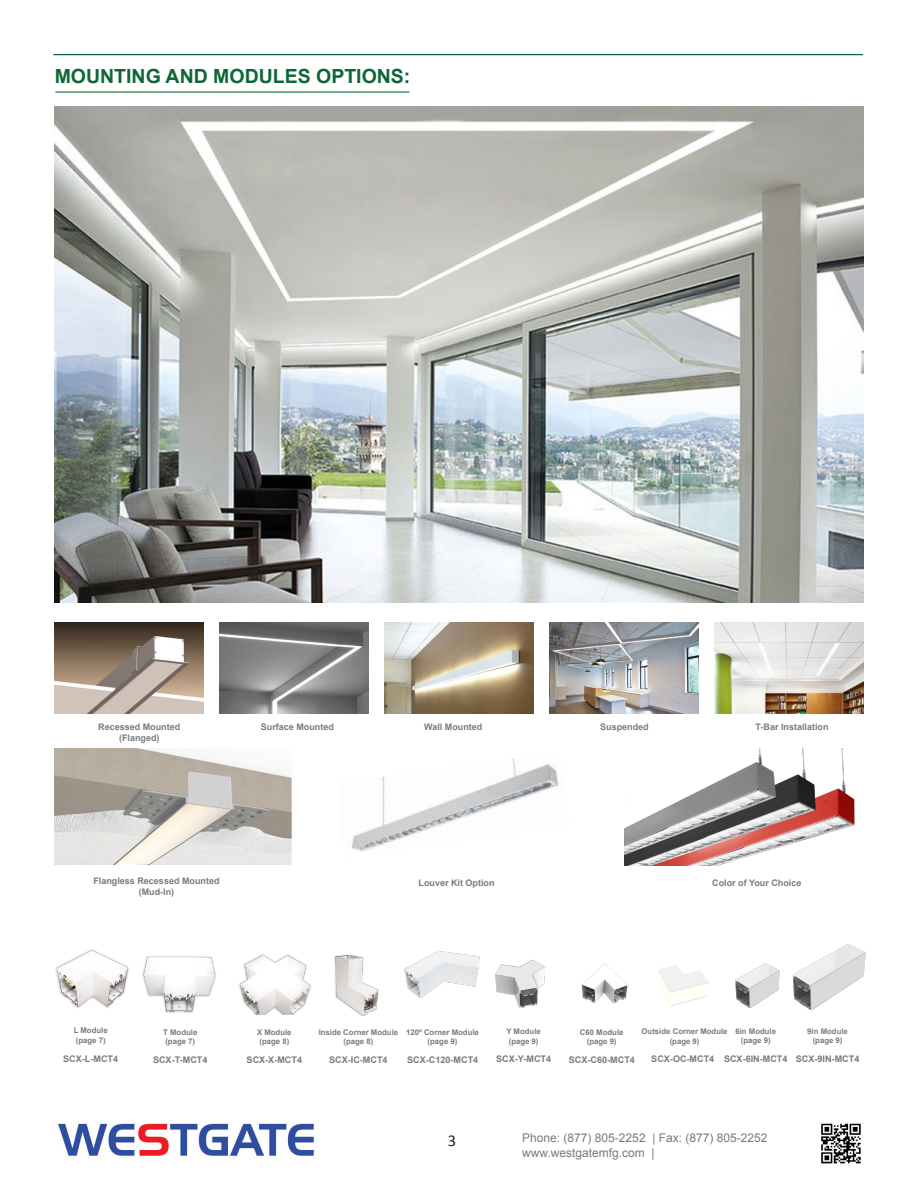
<style>
.page{position:relative;width:918px;height:1188px;background:#fff}
.page>*{position:absolute;margin:0;border:0;box-sizing:border-box;transform-origin:0 0}
.t1{font:700 19.5px "Arial";color:#0d6736}
.t2{font:16.5px "Calibri";color:#231f20}
.t3{font:12px "Arial";color:#787a7d}
.CONTENT_TEXT10{font:700 9.15px "Arial";color:#7a7b7e}
.CONTENT_TEXT10-2{font:700 9px "Arial";color:#7a7b7e}
.CONTENT_TEXT10-3{font:700 7.8px "Arial";color:#7a7b7e}
</style>
<div class="page">
<img style="left:54px;top:622px;width:149px;height:91px">
<img style="left:54px;top:748px;width:237px;height:116px">
<img style="left:219px;top:622px;width:149px;height:91px">
<img style="left:352px;top:758px;width:207px;height:94px">
<img style="left:385px;top:622px;width:149px;height:91px">
<img style="left:625px;top:748px;width:230px;height:118px">
<img style="left:550px;top:622px;width:149px;height:91px">
<img style="left:715px;top:622px;width:149px;height:91px">
<img style="left:58px;top:1123px;width:256px;height:34px">
<img style="left:821px;top:1123px;width:40px;height:41px">
<img style="left:54px;top:107px;width:810px;height:496px">
<hr style="left:54px;top:54px;width:809px;height:1px;background:#0d6736">
<hr style="left:55px;top:92px;width:354px;height:1px;background:#0d6736">
<img style="left:239px;top:954px;width:72px;height:61px">
<img style="left:334px;top:954px;width:45px;height:61px">
<img style="left:404px;top:951px;width:74px;height:47px">
<img style="left:581px;top:963px;width:47px;height:41px">
<img style="left:478px;top:956px;width:68px;height:52px">
<img style="left:657px;top:965px;width:53px;height:41px">
<img style="left:55px;top:949px;width:74px;height:59px">
<img style="left:142px;top:956px;width:74px;height:57px">
<img style="left:735px;top:963px;width:45px;height:45px">
<img style="left:792px;top:944px;width:74px;height:67px">
<p class="t1" style="left:55px;top:64px;width:357px">MOUNTING AND MODULES OPTIONS:</p>
<p class="CONTENT_TEXT10-2" style="left:98px;top:721px;width:84px">Recessed Mounted</p>
<p class="CONTENT_TEXT10-2" style="left:119px;top:731px;width:42px">(Flanged)</p>
<p class="CONTENT_TEXT10-2" style="left:261px;top:721px;width:75px">Surface Mounted</p>
<p class="CONTENT_TEXT10-2" style="left:424px;top:721px;width:60px">Wall Mounted</p>
<p class="CONTENT_TEXT10-2" style="left:600px;top:721px;width:50px">Suspended</p>
<p class="CONTENT_TEXT10-2" style="left:756px;top:721px;width:75px">T-Bar Installation</p>
<p class="CONTENT_TEXT10-2" style="left:93px;top:875px;width:128px">Flangless Recessed Mounted</p>
<p class="CONTENT_TEXT10-2" style="left:139px;top:886px;width:37px">(Mud-In)</p>
<p class="CONTENT_TEXT10-2" style="left:419px;top:877px;width:78px">Louver Kit Option</p>
<p class="CONTENT_TEXT10-2" style="left:712px;top:877px;width:91px">Color of Your Choice</p>
<p class="CONTENT_TEXT10-3" style="left:74px;top:1026px;width:36px">L Module</p>
<p class="CONTENT_TEXT10-3" style="left:76px;top:1035px;width:31px">(page 7)</p>
<p class="CONTENT_TEXT10" style="left:63px;top:1053px;width:56px">SCX-L-MCT4</p>
<p class="CONTENT_TEXT10-3" style="left:163px;top:1027px;width:36px">T Module</p>
<p class="CONTENT_TEXT10-3" style="left:165px;top:1036px;width:31px">(page 7)</p>
<p class="CONTENT_TEXT10" style="left:153px;top:1054px;width:56px">SCX-T-MCT4</p>
<p class="CONTENT_TEXT10-3" style="left:257px;top:1027px;width:36px">X Module</p>
<p class="CONTENT_TEXT10-3" style="left:259px;top:1036px;width:31px">(page 8)</p>
<p class="CONTENT_TEXT10" style="left:247px;top:1054px;width:57px">SCX-X-MCT4</p>
<p class="CONTENT_TEXT10-3" style="left:319px;top:1027px;width:81px">Inside Corner Module</p>
<p class="CONTENT_TEXT10-3" style="left:344px;top:1036px;width:31px">(page 8)</p>
<p class="CONTENT_TEXT10" style="left:329px;top:1053px;width:60px">SCX-IC-MCT4</p>
<p class="CONTENT_TEXT10-3" style="left:406px;top:1027px;width:74px">120º Corner Module</p>
<p class="CONTENT_TEXT10-3" style="left:428px;top:1036px;width:31px">(page 9)</p>
<p class="CONTENT_TEXT10" style="left:407px;top:1053px;width:73px">SCX-C120-MCT4</p>
<p class="CONTENT_TEXT10-3" style="left:506px;top:1026px;width:36px">Y Module</p>
<p class="CONTENT_TEXT10-3" style="left:509px;top:1036px;width:31px">(page 9)</p>
<p class="CONTENT_TEXT10" style="left:496px;top:1053px;width:56px">SCX-Y-MCT4</p>
<p class="CONTENT_TEXT10-3" style="left:735px;top:1026px;width:42px">6in Module</p>
<p class="CONTENT_TEXT10-3" style="left:741px;top:1035px;width:31px">(page 9)</p>
<p class="CONTENT_TEXT10" style="left:724px;top:1053px;width:65px">SCX-6IN-MCT4</p>
<p class="CONTENT_TEXT10-3" style="left:642px;top:1026px;width:88px">Outside Corner Module</p>
<p class="CONTENT_TEXT10-3" style="left:670px;top:1036px;width:31px">(page 9)</p>
<p class="CONTENT_TEXT10" style="left:651px;top:1053px;width:65px">SCX-OC-MCT4</p>
<p class="CONTENT_TEXT10-3" style="left:580px;top:1027px;width:45px">C60 Module</p>
<p class="CONTENT_TEXT10-3" style="left:587px;top:1036px;width:31px">(page 9)</p>
<p class="CONTENT_TEXT10" style="left:569px;top:1053px;width:68px">SCX-C60-MCT4</p>
<p class="CONTENT_TEXT10-3" style="left:807px;top:1026px;width:42px">9in Module</p>
<p class="CONTENT_TEXT10-3" style="left:813px;top:1035px;width:31px">(page 9)</p>
<p class="CONTENT_TEXT10" style="left:796px;top:1053px;width:65px">SCX-9IN-MCT4</p>
<p class="t2" style="left:448px;top:1131px;width:10px">3</p>
<p class="t3" style="left:522px;top:1130px;width:247px">Phone: (877) 805-2252 | Fax: (877) 805-2252</p>
<p class="t3" style="left:522px;top:1145px;width:134px">www.westgatemfg.com |</p>
</div>
